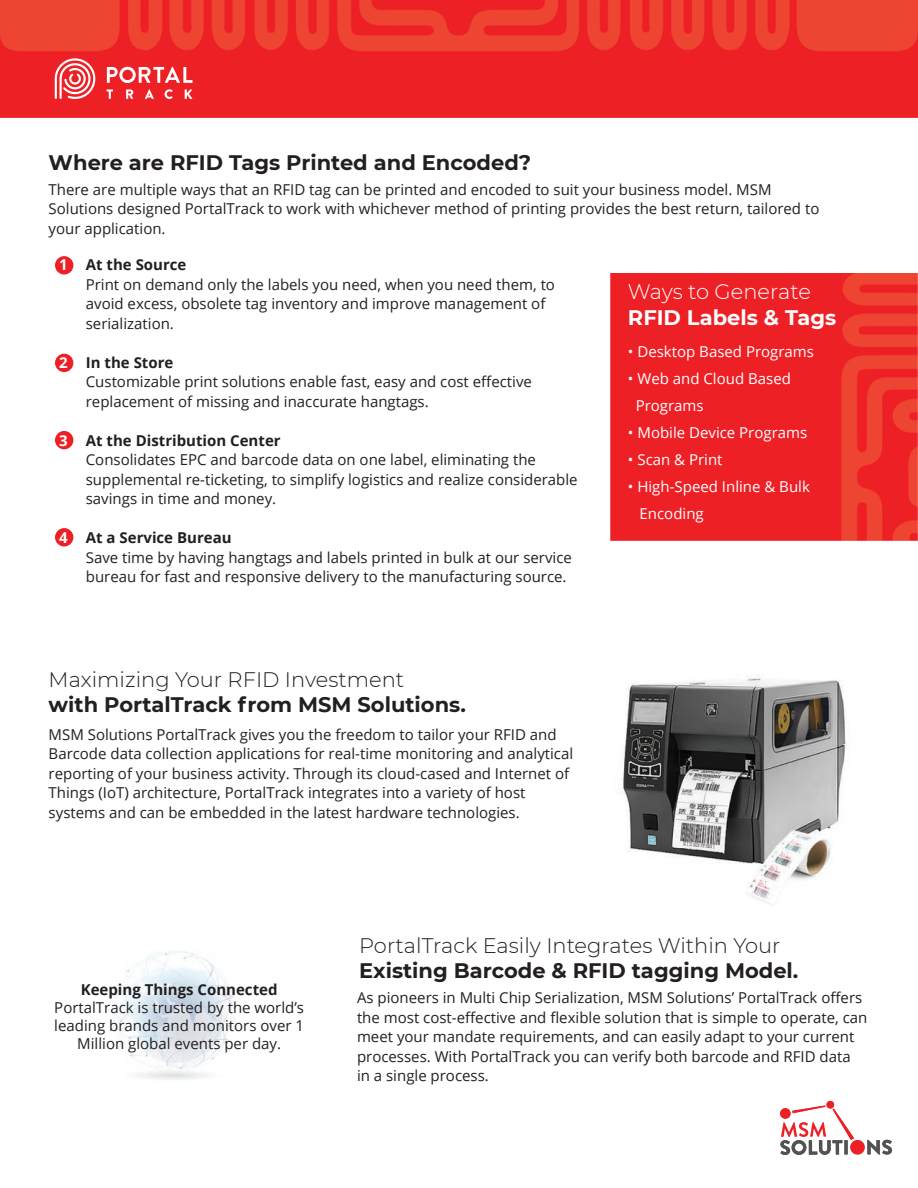
<style>
.page{position:relative;width:918px;height:1188px;background:#fff}
.page>*{position:absolute;margin:0;border:0;box-sizing:border-box;transform-origin:0 0}
.t1{font:700 21px "Montserrat";color:#231f20}
.t2{font:300 21px "Montserrat";color:#231f20}
.t3{font:700 21px "Montserrat";color:#fff}
.t4{font:300 21px "Montserrat";letter-spacing:-.005em;color:#fff}
.t5{font:15px/19.5px "Open Sans";color:#231f20}
.t6{font:15px/27px "Open Sans";color:#fff}
.t7{font:700 15px "Open Sans";color:#231f20}
.t8{font:700 15px "Open Sans";color:#fff}
</style>
<div class="page">
<img style="left:610px;top:274px;width:308px;height:266px">
<img style="left:0;top:0;width:918px;height:118px">
<img style="left:621px;top:675px;width:226px;height:229px">
<div style="left:55px;top:256px;width:18px;height:19px;background:#ed2026;border-radius:50%"></div>
<div style="left:55px;top:431px;width:18px;height:18px;background:#ed2026;border-radius:50%"></div>
<div style="left:55px;top:354px;width:18px;height:18px;background:#ed2026;border-radius:50%"></div>
<div style="left:55px;top:528px;width:18px;height:18px;background:#ed2026;border-radius:50%"></div>
<img style="left:114px;top:951px;width:120px;height:129px">
<div style="left:850px;top:1140px;width:15px;height:15px;background:#ed2026;border-radius:50%"></div>
<div style="left:826px;top:1101px;width:8px;height:8px;background:#ed2026;border-radius:50%"></div>
<svg style="left:867px;top:1140px;width:25px;height:15px"></svg>
<svg style="left:780px;top:1106px;width:74px;height:49px"></svg>
<svg style="left:55px;top:58px;width:138px;height:41px"></svg>
<h1 class="t1" style="left:49px;top:148px;width:484px">Where are RFID Tags Printed and Encoded?</h1>
<p class="t5" style="left:49px;top:179px;width:772px">There are multiple ways that an RFID tag can be printed and encoded to suit your business model. MSM<br>Solutions designed PortalTrack to work with whichever method of printing provides the best return, tailored to your application.</p>
<p class="t7" style="left:86px;top:254px;width:102px">At the Source</p>
<p class="t5" style="left:86px;top:274px;width:471px">Print on demand only the labels you need, when you need them, to avoid excess, obsolete tag inventory and improve management of serialization.</p>
<p class="t7" style="left:86px;top:352px;width:89px">In the Store</p>
<p class="t5" style="left:86px;top:372px;width:448px">Customizable print solutions enable fast, easy and cost effective replacement of missing and inaccurate hangtags.</p>
<p class="t7" style="left:86px;top:430px;width:196px">At the Distribution Center</p>
<p class="t5" style="left:86px;top:450px;width:493px">Consolidates EPC and barcode data on one label, eliminating the supplemental re-ticketing, to simplify logistics and realize considerable savings in time and money.</p>
<p class="t7" style="left:86px;top:527px;width:147px">At a Service Bureau</p>
<p class="t5" style="left:86px;top:547px;width:488px">Save time by having hangtags and labels printed in bulk at our service bureau for fast and responsive delivery to the manufacturing source.</p>
<p class="t8" style="left:59px;top:254px;width:10px">1</p>
<h1 class="t4" style="left:628px;top:278px;width:184px">Ways to Generate</h1>
<h1 class="t3" style="left:628px;top:302px;width:210px">RFID Labels &amp; Tags</h1>
<p class="t6" style="left:628px;top:338px;width:188px">• Desktop Based Programs</p>
<p class="t6" style="left:636px;top:365px;width:157px;text-indent:-8px">• Web and Cloud Based<br>Programs</p>
<p class="t6" style="left:628px;top:419px;width:181px">• Mobile Device Programs</p>
<p class="t6" style="left:628px;top:446px;width:96px">• Scan &amp; Print</p>
<p class="t6" style="left:640px;top:473px;width:172px;text-indent:-12px">• High-Speed Inline &amp; Bulk<br>Encoding</p>
<p class="t8" style="left:59px;top:352px;width:10px">2</p>
<p class="t8" style="left:59px;top:430px;width:10px">3</p>
<p class="t8" style="left:59px;top:527px;width:10px">4</p>
<h1 class="t2" style="left:49px;top:666px;width:357px">Maximizing Your RFID Investment</h1>
<h1 class="t1" style="left:49px;top:690px;width:419px">with PortalTrack from MSM Solutions.</h1>
<p class="t5" style="left:49px;top:724px;width:526px">MSM Solutions PortalTrack gives you the freedom to tailor your RFID and Barcode data collection applications for real-time monitoring and analytical reporting of your business activity. Through its cloud-cased and Internet of Things (IoT) architecture, PortalTrack integrates into a variety of host systems and can be embedded in the latest hardware technologies.</p>
<p class="t7" style="left:81px;top:979px;width:198px">Keeping Things Connected</p>
<p class="t5" style="left:54px;top:998px;width:251px;line-height:18px;text-align:center">PortalTrack is trusted by the world’s leading brands and monitors over 1<br>Million global events per day.</p>
<h1 class="t2" style="left:359px;top:931px;width:423px">PortalTrack Easily Integrates Within Your</h1>
<h1 class="t1" style="left:359px;top:956px;width:441px">Existing Barcode &amp; RFID tagging Model.</h1>
<p class="t5" style="left:357px;top:988px;width:512px">As pioneers in Multi Chip Serialization, MSM Solutions’ PortalTrack offers the most cost-effective and flexible solution that is simple to operate, can meet your mandate requirements, and can easily adapt to your current processes. With PortalTrack you can verify both barcode and RFID data<br>in a single process.</p>
</div>
